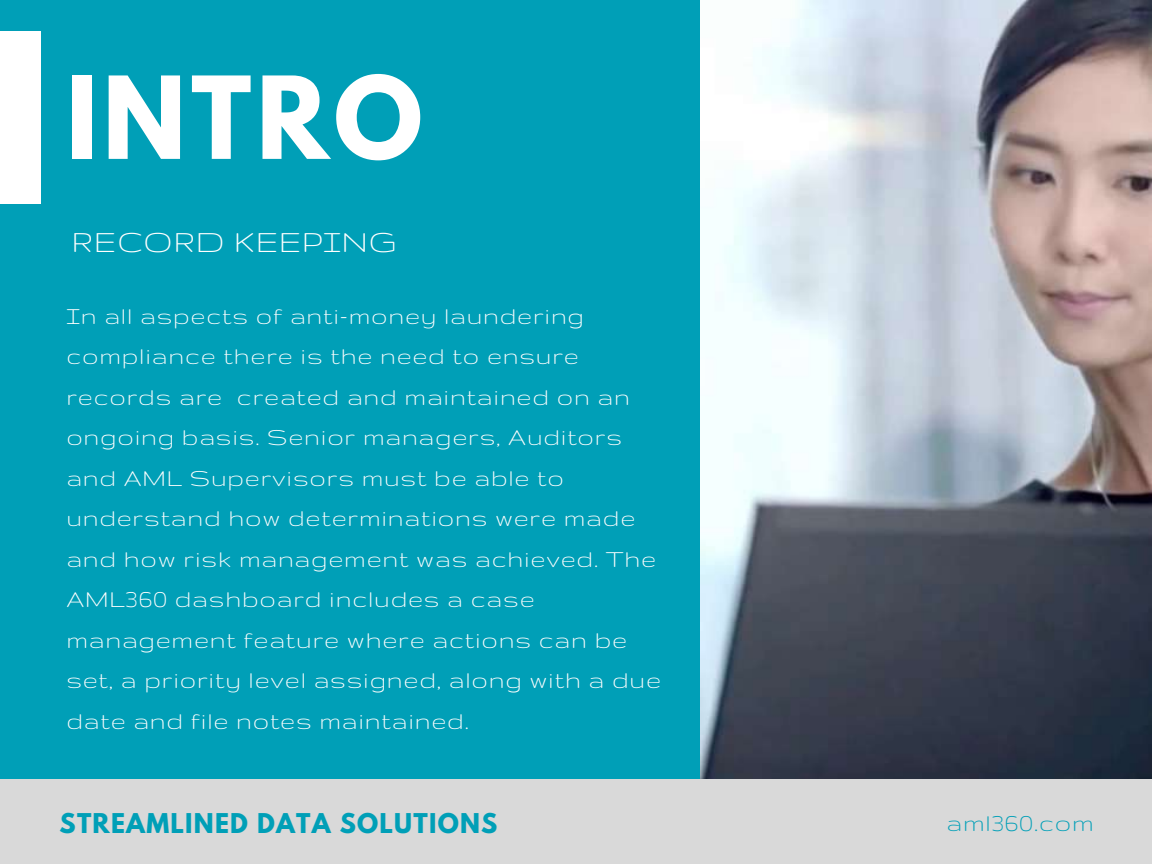
<style>
.page{position:relative;width:1152px;height:864px;background:#fff}
.page>*{position:absolute;margin:0;border:0;box-sizing:border-box;transform-origin:0 0}
.t1{font:700 101.1px "League Spartan";letter-spacing:.05em;color:#fff}
.t2{font:34.65px "Gruppo";letter-spacing:.03em;color:#fff}
.t3{font:27.15px/40.5px "Gruppo";letter-spacing:.03em;color:#fff}
.t4{font:27.15px "Gruppo";letter-spacing:.03em;color:#009fb7}
.t5{font:700 24.15px "League Spartan";letter-spacing:.05em;color:#009fb7}
</style>
<div class="page">
<img style="left:700px;top:0;width:452px;height:780px">
<div style="left:0;top:0;width:700px;height:864px;background:#009fb7"></div>
<div style="left:0;top:32px;width:40px;height:172px;background:#fff"></div>
<div style="left:0;top:780px;width:1152px;height:84px;background:#d9d9d9"></div>
<h1 class="t1" style="left:66px;top:68px;width:358px">INTRO</h1>
<p class="t2" style="left:72px;top:225px;width:326px">RECORD KEEPING</p>
<p class="t3" style="left:66px;top:295px;width:596px">In all aspects of anti-money laundering compliance there is the need to ensure records are created and maintained on an ongoing basis. Senior managers, Auditors and AML Supervisors must be able to understand how determinations were made and how risk management was achieved. The AML360 dashboard includes a case management feature where actions can be set, a priority level assigned, along with a due date and file notes maintained.</p>
<p class="t5" style="left:60px;top:812px;width:439px">STREAMLINED DATA SOLUTIONS</p>
<p class="t4" style="left:946px;top:809px;width:149px">aml360.com</p>
</div>
